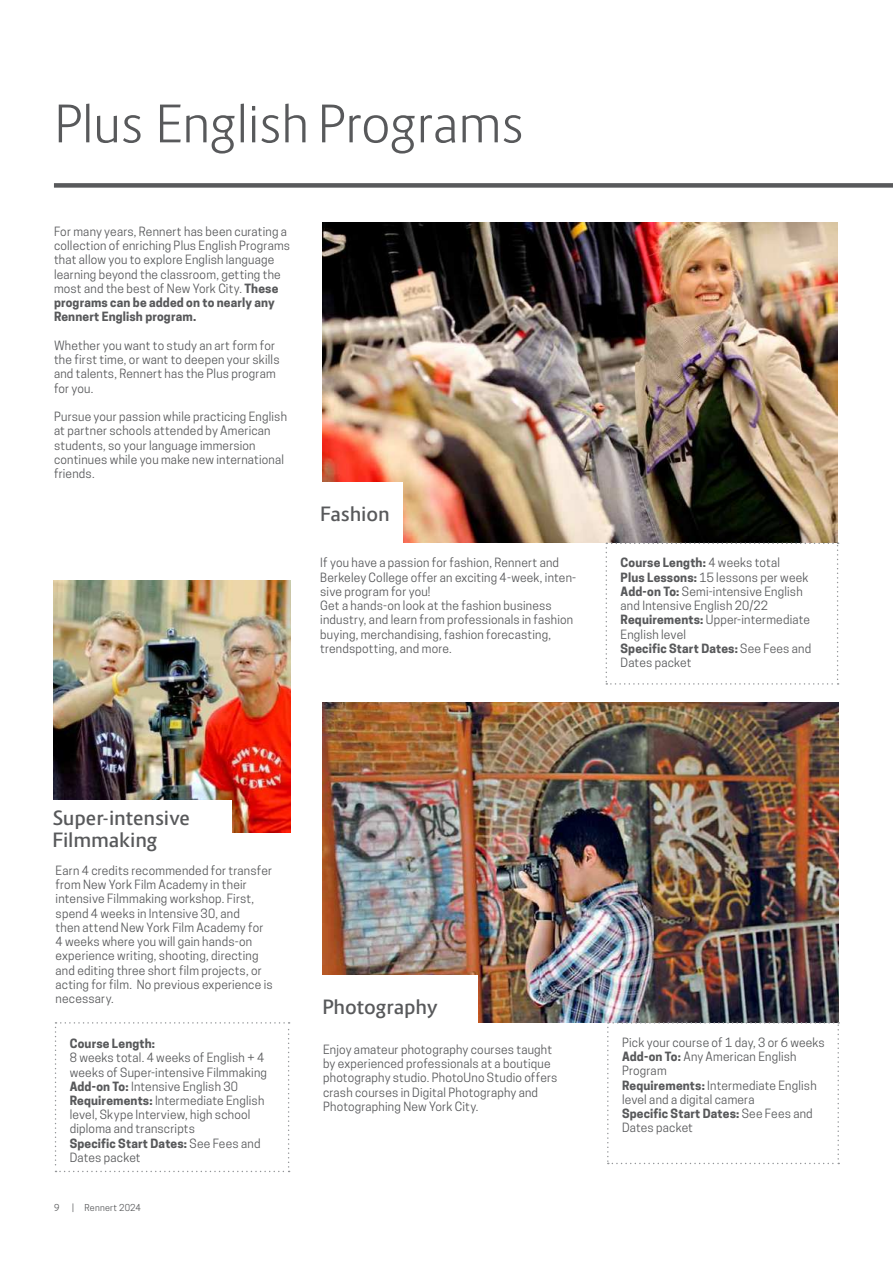
<style>
.page{position:relative;width:893px;height:1263px;background:#fff}
.page>*{position:absolute;margin:0;border:0;box-sizing:border-box;transform-origin:0 0}
.t1{font:300 51px "Route 159";letter-spacing:-.025em;color:#58595b}
.t2{font:600 19.5px/21.8px "Route 159";letter-spacing:-.01em;color:#58595b}
.t3{font:12px/14.2px "Cooper Hewitt";letter-spacing:.015em;color:#58595b}
.t4{font:700 12px "Cooper Hewitt";letter-spacing:.015em;color:#58595b}
.t5{font:9px "Cooper Hewitt";letter-spacing:.03em;color:#58595b}
.s1{font-weight:700}
</style>
<div class="page">
<img style="left:322px;top:223px;width:516px;height:320px">
<div style="left:54px;top:183px;width:839px;height:5px;background:#58595b"></div>
<div style="left:320px;top:482px;width:83px;height:62px;background:#fff"></div>
<svg style="left:606px;top:543px;width:233px;height:142px"></svg>
<img style="left:322px;top:702px;width:517px;height:320px">
<div style="left:322px;top:975px;width:156px;height:62px;background:#fff"></div>
<svg style="left:607px;top:1022px;width:232px;height:142px"></svg>
<img style="left:54px;top:580px;width:236px;height:252px">
<div style="left:52px;top:800px;width:180px;height:56px;background:#fff"></div>
<svg style="left:55px;top:1022px;width:235px;height:150px"></svg>
<h1 class="t1" style="left:54px;top:103px;width:472px">Plus English Programs</h1>
<p class="t3" style="left:54px;top:225px;width:238px">For many years, Rennert has been curating a collection of enriching Plus English Programs that allow you to explore English language learning beyond the classroom, getting the most and the best of New York City. <span class="s1">These programs can be added on to nearly any Rennert English program.</span></p>
<p class="t3" style="left:54px;top:339px;width:227px">Whether you want to study an art form for the first time, or want to deepen your skills and talents, Rennert has the Plus program for you.</p>
<p class="t3" style="left:54px;top:410px;width:234px">Pursue your passion while practicing English at partner schools attended by American students, so your language immersion continues while you make new international friends.</p>
<h2 class="t2" style="left:320px;top:504px;width:71px">Fashion</h2>
<p class="t3" style="left:320px;top:556px;width:257px">If you have a passion for fashion, Rennert and Berkeley College offer an exciting 4-week, inten&shy;sive program for you!<br>Get a hands-on look at the fashion business industry, and learn from professionals in fashion buying, merchandising, fashion forecasting, trendspotting, and more.</p>
<p class="t3" style="left:621px;top:556px;width:192px"><span class="s1">Course Length:</span> 4 weeks total<br><span class="s1">Plus Lessons:</span> 15 lessons per week<br><span class="s1">Add-on To:</span> Semi-intensive English and Intensive English 20/22<br><span class="s1">Requirements:</span> Upper-intermediate<br>English level<br><span class="s1">Specific Start Dates:</span> See Fees and<br>Dates packet</p>
<h2 class="t2" style="left:52px;top:809px;width:139px">Super-intensive<br>Filmmaking</h2>
<p class="t3" style="left:56px;top:864px;width:219px">Earn 4 credits recommended for transfer from New York Film Academy in their intensive Filmmaking workshop. First, spend 4 weeks in Intensive 30, and<br>then attend New York Film Academy for 4 weeks where you will gain hands-on experience writing, shooting, directing and editing three short film projects, or acting for film. No previous experience is necessary.</p>
<p class="t4" style="left:70px;top:1038px;width:87px">Course Length:</p>
<p class="t3" style="left:70px;top:1051px;width:199px">8 weeks total. 4 weeks of English + 4 weeks of Super-intensive Filmmaking<br><span class="s1">Add-on To:</span> Intensive English 30<br><span class="s1">Requirements:</span> Intermediate English level, Skype Interview, high school diploma and transcripts<br><span class="s1">Specific Start Dates:</span> See Fees and<br>Dates packet</p>
<p class="t5" style="left:54px;top:1203px;width:7px">9</p>
<p class="t5" style="left:72px;top:1203px;width:70px">| Rennert 2024</p>
<h2 class="t2" style="left:322px;top:998px;width:117px">Photography</h2>
<p class="t3" style="left:323px;top:1043px;width:236px">Enjoy amateur photography courses taught by experienced professionals at a boutique photography studio. PhotoUno Studio offers crash courses in Digital Photography and Photographing New York City.</p>
<p class="t3" style="left:622px;top:1036px;width:204px">Pick your course of 1 day, 3 or 6 weeks<br><span class="s1">Add-on To:</span> Any American English<br>Program<br><span class="s1">Requirements:</span> Intermediate English level and a digital camera<br><span class="s1">Specific Start Dates:</span> See Fees and<br>Dates packet</p>
</div>
